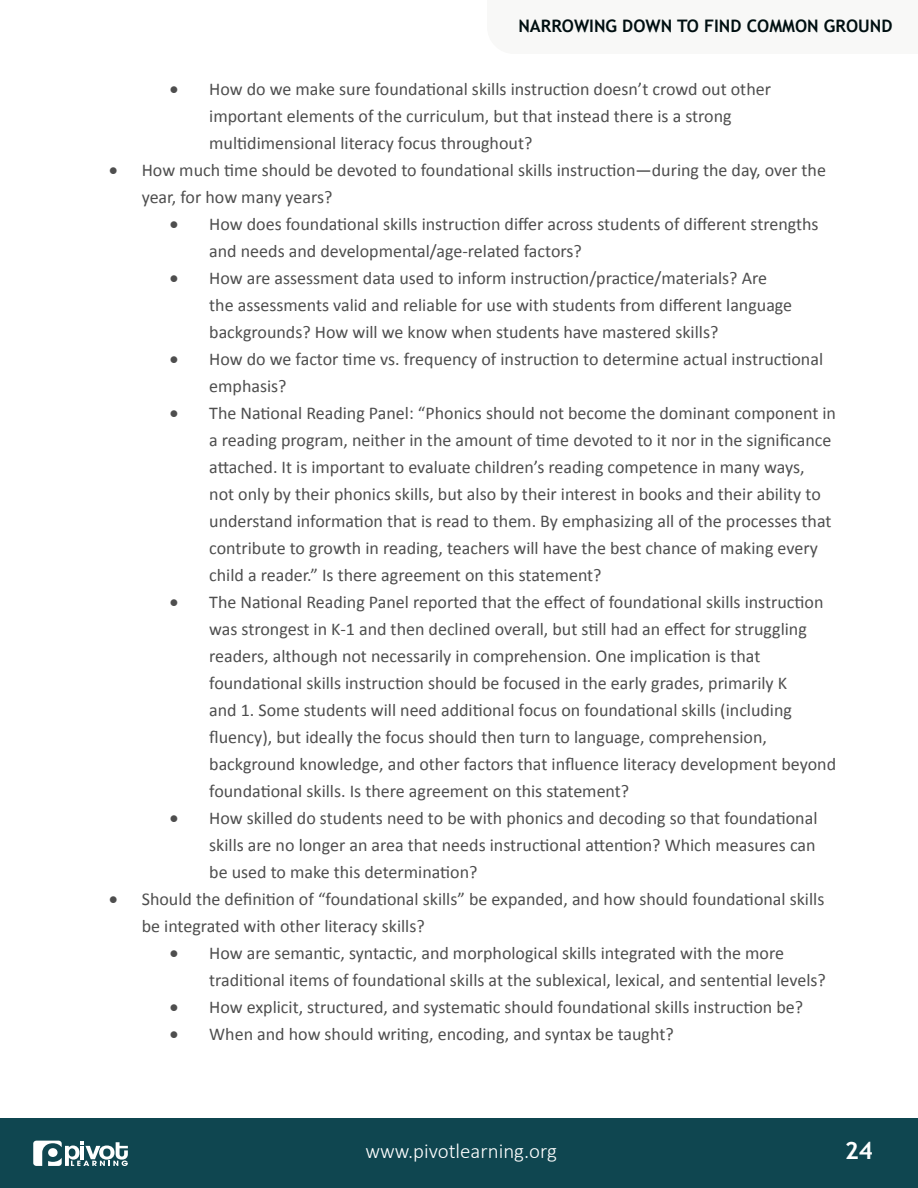
<style>
.page{position:relative;width:918px;height:1188px;background:#fff}
.page>*{position:absolute;margin:0;border:0;box-sizing:border-box;transform-origin:0 0}
.t1{font:700 24px "Trebuchet MS";color:#fff}
.t2{font:300 21px "Calibri";color:#fff}
.t3{font:18px/27px "Calibri";color:#4e4e4e}
.t4{font:700 17.25px "Trebuchet MS";color:#000f11}
.s1{font-family:"Lato"}
</style>
<div class="page">
<div style="left:0;top:1119px;width:918px;height:69px;background:#0f4650"></div>
<svg style="left:33px;top:1141px;width:95px;height:25px"></svg>
<p class="t4" style="left:518px;top:15px;width:376px">NARROWING DOWN TO FIND COMMON GROUND</p>
<p class="t3" style="left:209px;top:75px;width:563px;text-indent:-40px"><span class="s1">•</span> How do we make sure foundational skills instruction doesn’t crowd out other important elements of the curriculum, but that instead there is a strong multidimensional literacy focus throughout?</p>
<p class="t3" style="left:142px;top:156px;width:686px;text-indent:-34px"><span class="s1">•</span> How much time should be devoted to foundational skills instruction—during the day, over the year, for how many years?</p>
<p class="t3" style="left:209px;top:210px;width:611px;text-indent:-40px"><span class="s1">•</span> How does foundational skills instruction differ across students of different strengths and needs and developmental/age-related factors?</p>
<p class="t3" style="left:209px;top:264px;width:585px;text-indent:-40px"><span class="s1">•</span> How are assessment data used to inform instruction/practice/materials? Are the assessments valid and reliable for use with students from different language backgrounds? How will we know when students have mastered skills?</p>
<p class="t3" style="left:209px;top:345px;width:615px;text-indent:-40px"><span class="s1">•</span> How do we factor time vs. frequency of instruction to determine actual instructional emphasis?</p>
<p class="t3" style="left:209px;top:399px;width:628px;text-indent:-40px"><span class="s1">•</span> The National Reading Panel: “Phonics should not become the dominant component in a reading program, neither in the amount of time devoted to it nor in the significance attached. It is important to evaluate children’s reading competence in many ways,<br>not only by their phonics skills, but also by their interest in books and their ability to understand information that is read to them. By emphasizing all of the processes that contribute to growth in reading, teachers will have the best chance of making every child a reader.” Is there agreement on this statement?</p>
<p class="t3" style="left:209px;top:588px;width:628px;text-indent:-40px"><span class="s1">•</span> The National Reading Panel reported that the effect of foundational skills instruction was strongest in K-1 and then declined overall, but still had an effect for struggling readers, although not necessarily in comprehension. One implication is that foundational skills instruction should be focused in the early grades, primarily K<br>and 1. Some students will need additional focus on foundational skills (including fluency), but ideally the focus should then turn to language, comprehension, background knowledge, and other factors that influence literacy development beyond foundational skills. Is there agreement on this statement?</p>
<p class="t3" style="left:209px;top:804px;width:610px;text-align:justify;text-indent:-40px"><span class="s1">•</span> How skilled do students need to be with phonics and decoding so that foundational skills are no longer an area that needs instructional attention? Which measures can be used to make this determination?</p>
<p class="t3" style="left:142px;top:885px;width:684px;text-indent:-34px"><span class="s1">•</span> Should the definition of “foundational skills” be expanded, and how should foundational skills be integrated with other literacy skills?</p>
<p class="t3" style="left:209px;top:939px;width:618px;text-indent:-40px"><span class="s1">•</span> How are semantic, syntactic, and morphological skills integrated with the more traditional items of foundational skills at the sublexical, lexical, and sentential levels?</p>
<p class="t3" style="left:169px;top:993px;width:636px"><span class="s1">•</span> How explicit, structured, and systematic should foundational skills instruction be?</p>
<p class="t3" style="left:169px;top:1020px;width:507px"><span class="s1">•</span> When and how should writing, encoding, and syntax be taught?</p>
<p class="t2" style="left:365px;top:1138px;width:193px">www.pivotlearning.org</p>
<h1 class="t1" style="left:845px;top:1136px;width:30px">24</h1>
</div>
